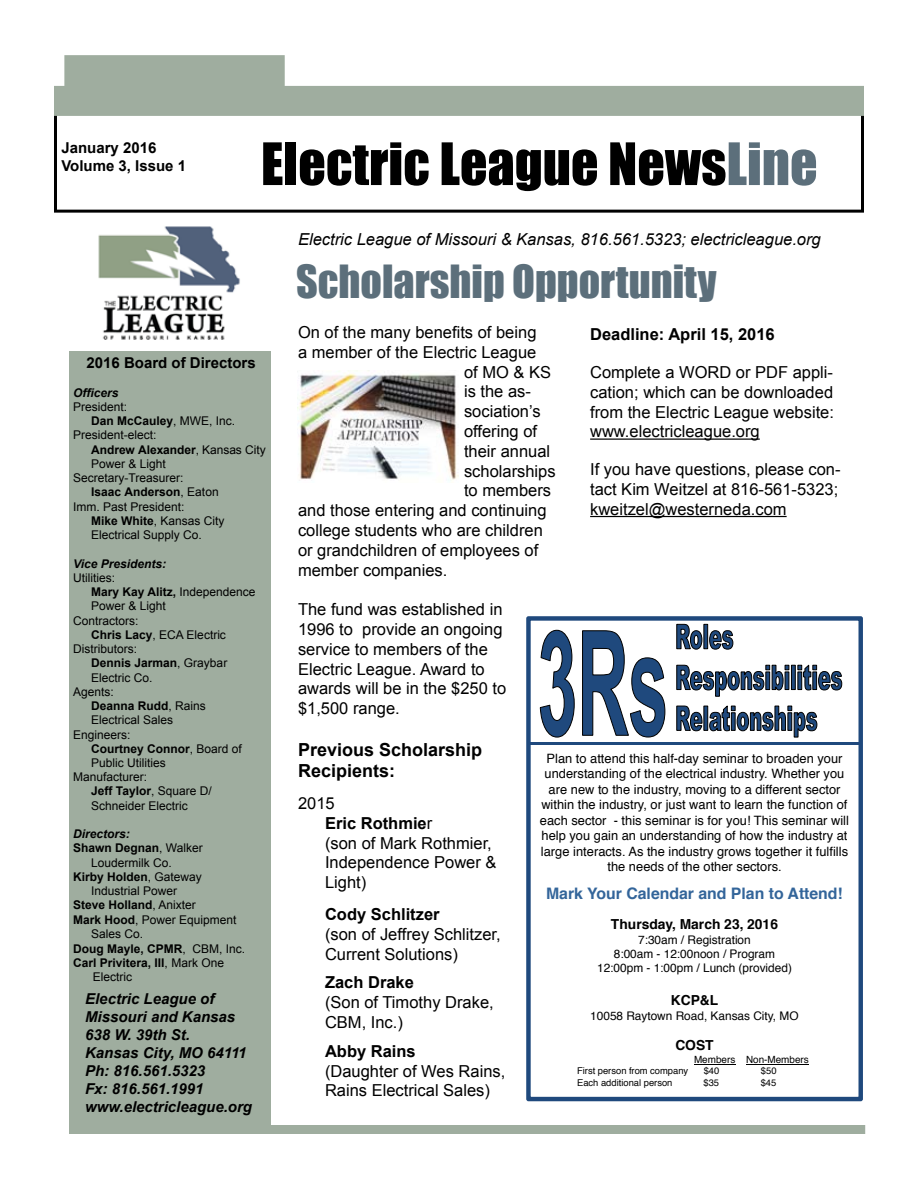
<style>
.page{position:relative;width:918px;height:1188px;background:#fff}
.page>*{position:absolute;margin:0;border:0;box-sizing:border-box;transform-origin:0 0}
.t1{font:54px "Impact";color:#000}
.t2{font:42px "Impact";color:#5c6f7b}
.t3{font:700 18px/21.6px "Arial";color:#000}
.t4{font:16.5px/19.8px "Arial";color:#000}
.t5{font:italic 16.5px "Arial";color:#000}
.t6{font:700 16.5px "Arial";color:#000}
.t7{font:700 15.9px "Helvetica";color:#33659a}
.t8{font:italic 700 15px/18px "Arial";color:#000}
.t9{font:700 15px/18px "Arial";color:#000}
.t10{font:700 13.8px "Helvetica";color:#000}
.t11{font:12.9px/15.5px "Helvetica";color:#000;text-align:center}
.t12{font:12px "Arial";color:#000}
.t13{font:700 12px "Arial";color:#000}
.t14{font:italic 700 12px "Arial";color:#000}
.t15{font:11.85px/14.2px "Helvetica";color:#000;text-align:center}
.t16{font:9.9px "Helvetica";color:#000}
.t17{font:9.3px "Helvetica";color:#000}
.s1{color:#5c6f7b}
.s2{font-weight:400}
.s3{font-weight:700}
</style>
<div class="page">
<img style="left:98px;top:226px;width:142px;height:114px">
<div style="left:54px;top:111px;width:810px;height:102px;border:3px solid #000"></div>
<div style="left:54px;top:86px;width:810px;height:30px;background:#9fad9f"></div>
<div style="left:64px;top:55px;width:221px;height:36px;background:#9fad9f"></div>
<div style="left:69px;top:351px;width:202px;height:783px;background:#9fad9f"></div>
<div style="left:270px;top:1125px;width:595px;height:9px;background:#9fad9f"></div>
<hr style="left:590px;top:439px;width:170px;height:1px;background:#000">
<hr style="left:590px;top:516px;width:197px;height:1px;background:#000">
<img style="left:298px;top:370px;width:160px;height:111px">
<svg style="left:526px;top:616px;width:337px;height:485px"></svg>
<hr style="left:528px;top:742px;width:333px;height:2px;background:#1f497d">
<hr style="left:694px;top:1064px;width:41px;height:1px;background:#000">
<hr style="left:746px;top:1064px;width:63px;height:1px;background:#000">
<p class="t9" style="left:61px;top:140px;width:126px">January 2016<br>Volume 3, Issue 1</p>
<h1 class="t1" style="left:261px;top:122px;width:558px">Electric League News<span class="s1">Line</span></h1>
<p class="t5" style="left:298px;top:229px;width:524px">Electric League of Missouri &amp; Kansas, 816.561.5323; electricleague.org</p>
<p class="t9" style="left:87px;top:354px;width:171px">2016 Board of Directors</p>
<p class="t14" style="left:73px;top:385px;width:47px">Officers</p>
<p class="t12" style="left:73px;top:399px;width:56px">President:</p>
<p class="t13" style="left:91px;top:413px;width:146px">Dan McCauley<span class="s2">, MWE, Inc.</span></p>
<p class="t12" style="left:73px;top:427px;width:85px">President-elect:</p>
<p class="t13" style="left:91px;top:442px;width:176px">Andrew Alexander<span class="s2">, Kansas City</span></p>
<p class="t12" style="left:91px;top:456px;width:76px">Power &amp; Light</p>
<p class="t12" style="left:73px;top:470px;width:112px">Secretary-Treasurer:</p>
<p class="t13" style="left:91px;top:484px;width:129px">Isaac Anderson<span class="s2">, Eaton</span></p>
<p class="t12" style="left:73px;top:499px;width:113px">Imm. Past President:</p>
<p class="t12" style="left:91px;top:513px;width:135px"><span class="s3">Mike White</span>, Kansas City</p>
<p class="t12" style="left:91px;top:527px;width:112px">Electrical Supply Co.</p>
<p class="t14" style="left:73px;top:556px;width:94px">Vice Presidents:</p>
<p class="t12" style="left:73px;top:570px;width:43px">Utilities:</p>
<p class="t13" style="left:91px;top:584px;width:166px">Mary Kay Alitz, <span class="s2">Independence</span></p>
<p class="t12" style="left:91px;top:598px;width:76px">Power &amp; Light</p>
<p class="t12" style="left:73px;top:612px;width:67px">Contractors:</p>
<p class="t12" style="left:91px;top:627px;width:136px"><span class="s3">Chris Lacy</span>, ECA Electric</p>
<p class="t12" style="left:73px;top:641px;width:66px">Distributors:</p>
<p class="t13" style="left:91px;top:655px;width:138px">Dennis Jarman<span class="s2">, Graybar</span></p>
<p class="t12" style="left:91px;top:669px;width:63px">Electric Co.</p>
<p class="t12" style="left:73px;top:684px;width:42px">Agents:</p>
<p class="t13" style="left:91px;top:698px;width:116px">Deanna Rudd<span class="s2">, Rains</span></p>
<p class="t12" style="left:91px;top:712px;width:84px">Electrical Sales</p>
<p class="t12" style="left:73px;top:726px;width:59px">Engineers:</p>
<p class="t13" style="left:91px;top:741px;width:152px">Courtney Connor<span class="s2">, Board of</span></p>
<p class="t12" style="left:91px;top:755px;width:76px">Public Utilities</p>
<p class="t12" style="left:73px;top:769px;width:76px">Manufacturer:</p>
<p class="t13" style="left:91px;top:783px;width:122px">Jeff Taylor<span class="s2">, Square D/</span></p>
<p class="t12" style="left:91px;top:798px;width:98px">Schneider Electric</p>
<p class="t14" style="left:73px;top:826px;width:58px">Directors:</p>
<p class="t13" style="left:73px;top:840px;width:131px">Shawn Degnan<span class="s2">, Walker</span></p>
<p class="t12" style="left:91px;top:855px;width:82px">Loudermilk Co.</p>
<p class="t13" style="left:73px;top:869px;width:130px">Kirby Holden<span class="s2">, Gateway</span></p>
<p class="t12" style="left:91px;top:883px;width:88px">Industrial Power</p>
<p class="t13" style="left:73px;top:897px;width:124px">Steve Holland<span class="s2">, Anixter</span></p>
<p class="t12" style="left:73px;top:912px;width:165px"><span class="s3">Mark Hood</span>, Power Equipment</p>
<p class="t12" style="left:91px;top:926px;width:54px">Sales Co.</p>
<p class="t13" style="left:73px;top:941px;width:174px">Doug Mayle, CPMR<span class="s2">, CBM, Inc.</span></p>
<p class="t13" style="left:73px;top:955px;width:152px">Carl Privitera, III<span class="s2">, Mark One</span></p>
<p class="t12" style="left:93px;top:969px;width:41px">Electric</p>
<p class="t8" style="left:85px;top:990px;width:168px">Electric League of<br>Missouri and Kansas<br>638 W. 39th St.<br>Kansas City, MO 64111<br>Ph: 816.561.5323<br>Fx: 816.561.1991 www.electricleague.org</p>
<h2 class="t2" style="left:296px;top:249px;width:422px">Scholarship Opportunity</h2>
<p class="t4" style="left:298px;top:323px;width:240px">On of the many benefits of being</p>
<p class="t4" style="left:298px;top:342px;width:240px">a member of the Electric League</p>
<p class="t4" style="left:464px;top:362px;width:89px">of MO &amp; KS</p>
<p class="t4" style="left:464px;top:382px;width:68px">is the as-</p>
<p class="t4" style="left:464px;top:402px;width:78px">sociation’s</p>
<p class="t4" style="left:464px;top:422px;width:75px">offering of</p>
<p class="t4" style="left:464px;top:441px;width:88px">their annual</p>
<p class="t4" style="left:464px;top:461px;width:93px">scholarships</p>
<p class="t4" style="left:464px;top:481px;width:89px">to members</p>
<p class="t4" style="left:298px;top:501px;width:250px">and those entering and continuing</p>
<p class="t4" style="left:298px;top:521px;width:246px">college students who are children</p>
<p class="t4" style="left:298px;top:540px;width:242px">or grandchildren of employees of</p>
<p class="t4" style="left:298px;top:560px;width:151px">member companies.</p>
<p class="t4" style="left:298px;top:600px;width:210px">The fund was established in<br>1996 to provide an ongoing service to members of the<br>Electric League. Award to awards will be in the $250 to $1,500 range.</p>
<p class="t3" style="left:298px;top:739px;width:186px">Previous Scholarship<br>Recipients:</p>
<p class="t4" style="left:325px;top:794px;width:173px;text-indent:-27px">2015<br><span class="s3">Eric Rothmie</span>r<br>(son of Mark Rothmier,<br>Independence Power &amp;<br>Light)</p>
<p class="t6" style="left:325px;top:903px;width:116px">Cody Schlitzer</p>
<p class="t4" style="left:325px;top:924px;width:177px">(son of Jeffrey Schlitzer,<br>Current Solutions)</p>
<p class="t6" style="left:325px;top:972px;width:90px">Zach Drake</p>
<p class="t4" style="left:325px;top:993px;width:170px">(Son of Timothy Drake,<br>CBM, Inc.)</p>
<p class="t6" style="left:325px;top:1040px;width:92px">Abby Rains</p>
<p class="t4" style="left:325px;top:1061px;width:182px">(Daughter of Wes Rains,<br>Rains Electrical Sales)</p>
<p class="t6" style="left:590px;top:324px;width:186px">Deadline: April 15, 2016</p>
<p class="t4" style="left:590px;top:362px;width:245px;text-align:justify">Complete a WORD or PDF appli&shy;cation; which can be downloaded from the Electric League website: www.electricleague.org</p>
<p class="t4" style="left:590px;top:460px;width:252px">If you have questions, please con&shy;tact Kim Weitzel at 816-561-5323; kweitzel@westerneda.com</p>
<p class="t11" style="left:540px;top:751px;width:311px">Plan to attend this half-day seminar to broaden your understanding of the electrical industry. Whether you are new to the industry, moving to a different sector within the industry, or just want to learn the function of each sector - this seminar is for you! This seminar will help you gain an understanding of how the industry at large interacts. As the industry grows together it fulfills the needs of the other sectors.</p>
<p class="t7" style="left:546px;top:880px;width:298px">Mark Your Calendar and Plan to Attend!</p>
<p class="t10" style="left:611px;top:913px;width:169px">Thursday, March 23, 2016</p>
<p class="t15" style="left:597px;top:933px;width:196px">7:30am / Registration<br>8:00am - 12:00noon / Program<br>12:00pm - 1:00pm / Lunch (provided)</p>
<p class="t10" style="left:671px;top:989px;width:49px">KCP&amp;L</p>
<p class="t15" style="left:590px;top:1009px;width:210px">10058 Raytown Road, Kansas City, MO</p>
<p class="t10" style="left:675px;top:1034px;width:40px">COST</p>
<p class="t16" style="left:694px;top:1052px;width:116px">Members Non-Members</p>
<p class="t17" style="left:577px;top:1064px;width:113px">First person from company</p>
<p class="t17" style="left:704px;top:1064px;width:17px">$40</p>
<p class="t17" style="left:761px;top:1064px;width:17px">$50</p>
<p class="t17" style="left:577px;top:1075px;width:97px">Each additional person</p>
<p class="t17" style="left:704px;top:1075px;width:17px">$35</p>
<p class="t17" style="left:761px;top:1075px;width:17px">$45</p>
</div>
